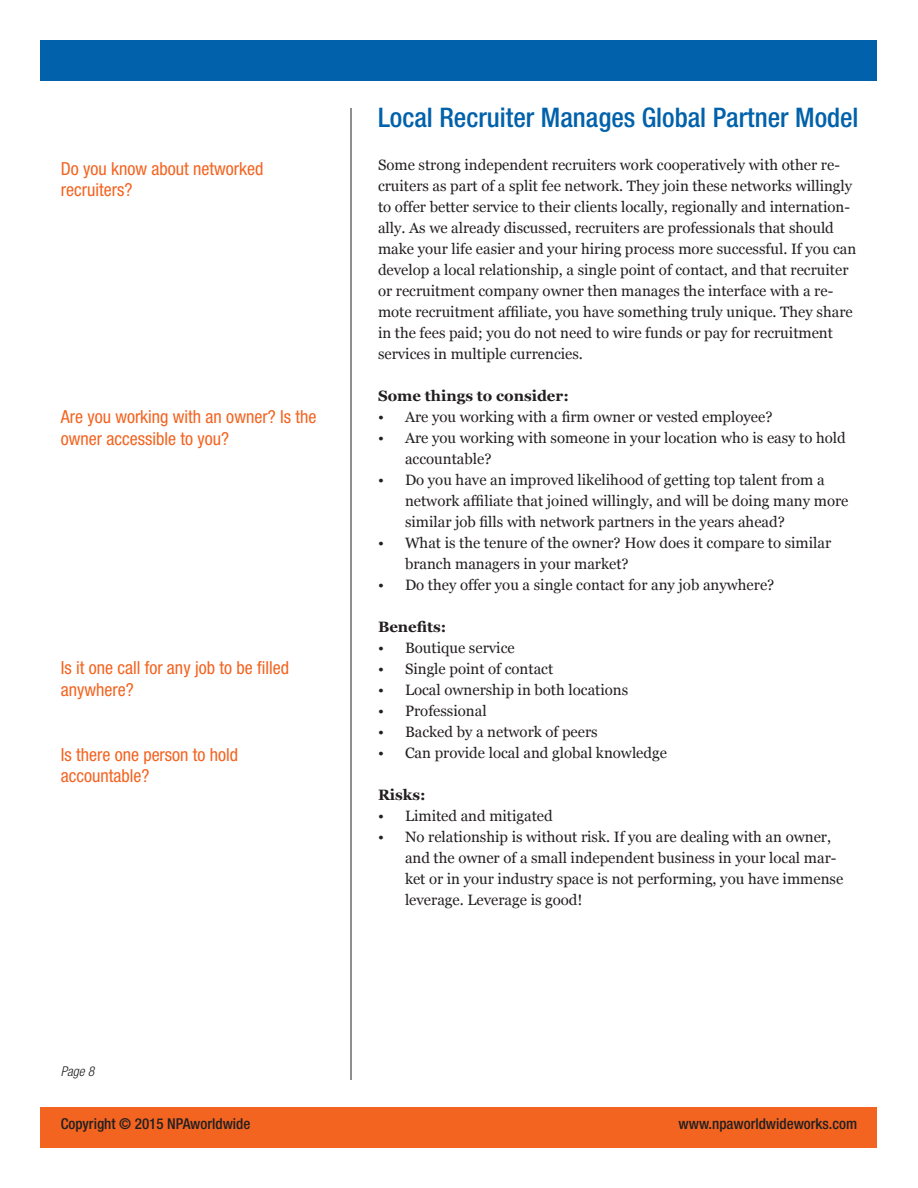
<style>
.page{position:relative;width:918px;height:1188px;background:#fff}
.page>*{position:absolute;margin:0;border:0;box-sizing:border-box;transform-origin:0 0}
.t1{font:500 condensed 27px "Helvetica Neue LT Std";color:#0161aa}
.t2{font:condensed 18px/21.6px "Helvetica Neue LT Std";color:#f36421}
.t3{font:15px/21px "Georgia";color:#231f20}
.t4{font:500 condensed 15px "Helvetica Neue LT Std";color:#231f20}
.t5{font:700 15px "Georgia";color:#231f20}
.t6{font:italic 300 condensed 13.5px "Helvetica Neue LT Std";color:#231f20}
</style>
<div class="page">
<div style="left:40px;top:40px;width:838px;height:41px;background:#0161aa"></div>
<div style="left:40px;top:1107px;width:838px;height:41px;background:#f36421"></div>
<hr style="left:351px;top:108px;width:1px;height:972px;background:#231f20">
<p class="t2" style="left:61px;top:158px;width:204px">Do you know about networked recruiters?</p>
<p class="t2" style="left:61px;top:406px;width:257px">Are you working with an owner? Is the owner accessible to you?</p>
<p class="t2" style="left:61px;top:657px;width:230px">Is it one call for any job to be filled anywhere?</p>
<p class="t2" style="left:61px;top:743px;width:179px">Is there one person to hold accountable?</p>
<h1 class="t1" style="left:378px;top:102px;width:482px">Local Recruiter Manages Global Partner Model</h1>
<p class="t3" style="left:378px;top:155px;width:480px">Some strong independent recruiters work cooperatively with other re&shy;cruiters as part of a split fee network. They join these networks willingly to offer better service to their clients locally, regionally and internation&shy;ally. As we already discussed, recruiters are professionals that should make your life easier and your hiring process more successful. If you can develop a local relationship, a single point of contact, and that recruiter or recruitment company owner then manages the interface with a re&shy;mote recruitment affiliate, you have something truly unique. They share in the fees paid; you do not need to wire funds or pay for recruitment services in multiple currencies.</p>
<p class="t5" style="left:378px;top:386px;width:192px">Some things to consider:</p>
<p class="t3" style="left:378px;top:407px;width:396px">• Are you working with a firm owner or vested employee?</p>
<p class="t3" style="left:405px;top:428px;width:442px;text-indent:-27px">• Are you working with someone in your location who is easy to hold accountable?</p>
<p class="t3" style="left:405px;top:470px;width:445px;text-indent:-27px">• Do you have an improved likelihood of getting top talent from a network affiliate that joined willingly, and will be doing many more similar job fills with network partners in the years ahead?</p>
<p class="t3" style="left:405px;top:533px;width:428px;text-indent:-27px">• What is the tenure of the owner? How does it compare to similar branch managers in your market?</p>
<p class="t3" style="left:378px;top:575px;width:398px">• Do they offer you a single contact for any job anywhere?</p>
<p class="t5" style="left:378px;top:617px;width:70px">Benefits:</p>
<p class="t3" style="left:378px;top:638px;width:138px">• Boutique service</p>
<p class="t3" style="left:378px;top:659px;width:177px">• Single point of contact</p>
<p class="t3" style="left:378px;top:680px;width:252px">• Local ownership in both locations</p>
<p class="t3" style="left:378px;top:701px;width:110px">• Professional</p>
<p class="t3" style="left:378px;top:722px;width:221px">• Backed by a network of peers</p>
<p class="t3" style="left:378px;top:743px;width:291px">• Can provide local and global knowledge</p>
<p class="t5" style="left:378px;top:785px;width:49px">Risks:</p>
<p class="t3" style="left:378px;top:806px;width:176px">• Limited and mitigated</p>
<p class="t3" style="left:405px;top:827px;width:440px;text-indent:-27px">• No relationship is without risk. If you are dealing with an owner, and the owner of a small independent business in your local mar&shy;ket or in your industry space is not performing, you have immense leverage. Leverage is good!</p>
<p class="t6" style="left:61px;top:1064px;width:35px">Page 8</p>
<p class="t4" style="left:61px;top:1115px;width:191px">Copyright © 2015 NPAworldwide</p>
<p class="t4" style="left:679px;top:1115px;width:180px">www.npaworldwideworks.com</p>
</div>
